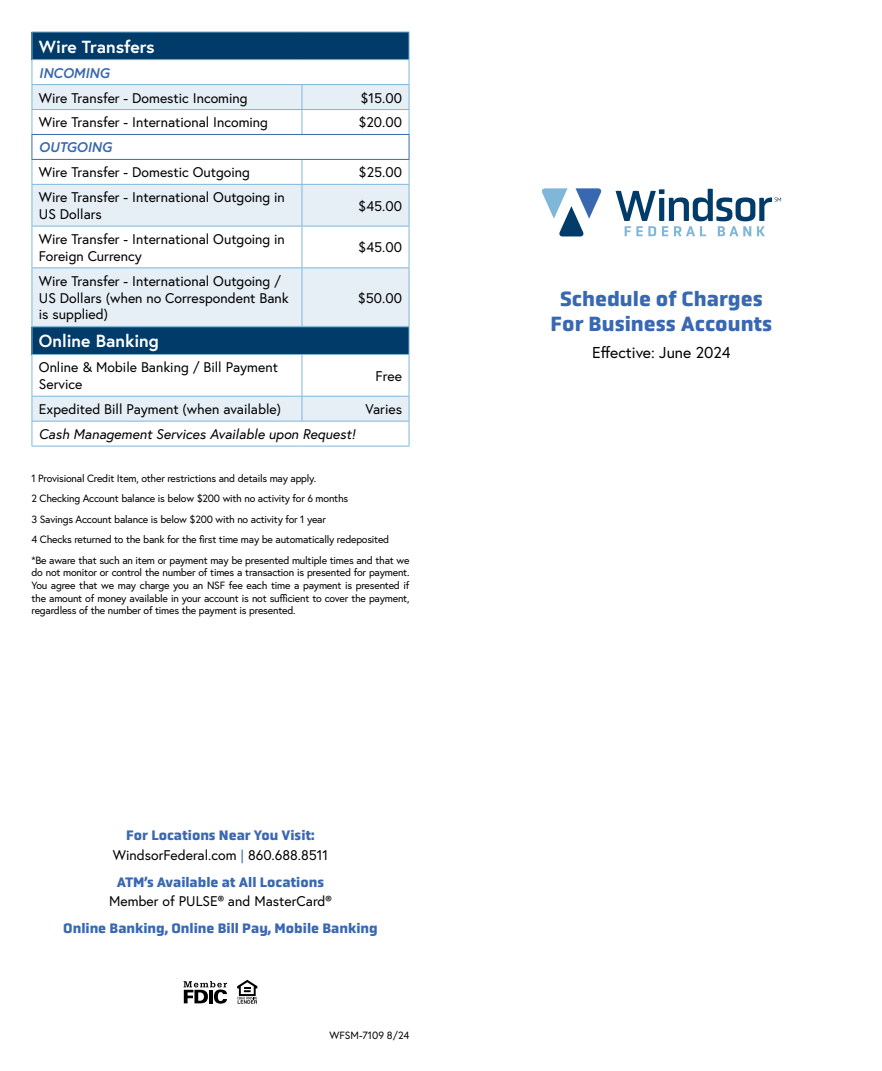
<style>
.page{position:relative;width:882px;height:1071px;background:#fff}
.page>*{position:absolute;margin:0;border:0;box-sizing:border-box;transform-origin:0 0}
.t1{font:700 21px/25.2px "Obvia";color:#3968b2;text-align:center}
.t2{font:700 17.5px "Europa";color:#fff}
.t3{font:15.75px "Europa";color:#000}
.t4{font:14px/16.8px "Europa";color:#000}
.t5{font:700 14px "Obvia";color:#3968b2}
.t6{font:italic 14px "Europa";color:#000}
.t7{font:700 14px "Obvia";color:#3a68b2}
.t8{font:italic 700 14px "Europa";color:#3968b2}
.t9{font:10.5px/20.5px "Europa";letter-spacing:-.02em;color:#000}
.t10{font:10.5px "Europa";color:#000}
.s1{color:#3968b2}
</style>
<div class="page">
<svg style="left:542px;top:188px;width:59px;height:48px"></svg>
<svg style="left:616px;top:189px;width:165px;height:47px"></svg>
<div style="left:32px;top:327px;width:377px;height:27px;background:#003b6a"></div>
<svg style="left:32px;top:327px;width:1px;height:27px"></svg>
<svg style="left:409px;top:327px;width:1px;height:27px"></svg>
<hr style="left:32px;top:354px;width:270px;height:1px;background:#80b6d8">
<hr style="left:32px;top:355px;width:1px;height:41px;background:#80b6d8">
<hr style="left:302px;top:354px;width:108px;height:1px;background:#80b6d8">
<hr style="left:302px;top:355px;width:1px;height:41px;background:#80b6d8">
<hr style="left:409px;top:355px;width:1px;height:41px;background:#80b6d8">
<svg style="left:32px;top:396px;width:378px;height:50px"></svg>
<hr style="left:32px;top:446px;width:270px;height:1px;background:#80b6d8">
<hr style="left:302px;top:446px;width:108px;height:1px;background:#80b6d8">
<svg style="left:237px;top:980px;width:20px;height:24px"></svg>
<svg style="left:184px;top:981px;width:43px;height:23px"></svg>
<div style="left:32px;top:32px;width:377px;height:28px;background:#003b6a"></div>
<svg style="left:33px;top:85px;width:376px;height:241px;fill:#e6eef6"></svg>
<hr style="left:32px;top:84px;width:270px;height:1px;background:#80b6d8">
<hr style="left:302px;top:84px;width:108px;height:1px;background:#80b6d8">
<hr style="left:32px;top:109px;width:270px;height:1px;background:#80b6d8">
<hr style="left:302px;top:109px;width:108px;height:1px;background:#80b6d8">
<svg style="left:302px;top:85px;width:1px;height:49px"></svg>
<svg style="left:302px;top:160px;width:1px;height:24px"></svg>
<hr style="left:32px;top:184px;width:270px;height:1px;background:#80b6d8">
<hr style="left:32px;top:185px;width:1px;height:41px;background:#80b6d8">
<hr style="left:302px;top:184px;width:108px;height:1px;background:#80b6d8">
<hr style="left:302px;top:185px;width:1px;height:41px;background:#80b6d8">
<hr style="left:409px;top:185px;width:1px;height:41px;background:#80b6d8">
<hr style="left:32px;top:226px;width:270px;height:1px;background:#80b6d8">
<hr style="left:32px;top:227px;width:1px;height:40px;background:#80b6d8">
<hr style="left:302px;top:226px;width:108px;height:1px;background:#80b6d8">
<hr style="left:302px;top:227px;width:1px;height:40px;background:#80b6d8">
<hr style="left:409px;top:227px;width:1px;height:40px;background:#80b6d8">
<hr style="left:32px;top:267px;width:270px;height:1px;background:#80b6d8">
<hr style="left:32px;top:268px;width:1px;height:58px;background:#80b6d8">
<hr style="left:302px;top:267px;width:108px;height:1px;background:#80b6d8">
<hr style="left:302px;top:268px;width:1px;height:58px;background:#80b6d8">
<hr style="left:409px;top:268px;width:1px;height:58px;background:#80b6d8">
<hr style="left:32px;top:326px;width:270px;height:1px;background:#80b6d8">
<hr style="left:302px;top:326px;width:108px;height:1px;background:#80b6d8">
<hr style="left:32px;top:32px;width:270px;height:1px;background:#80b6d8">
<hr style="left:302px;top:32px;width:108px;height:1px;background:#80b6d8">
<hr style="left:32px;top:59px;width:270px;height:1px;background:#80b6d8">
<hr style="left:302px;top:59px;width:108px;height:1px;background:#80b6d8">
<hr style="left:32px;top:134px;width:270px;height:1px;background:#3968b2">
<svg style="left:32px;top:32px;width:1px;height:152px"></svg>
<hr style="left:302px;top:134px;width:108px;height:1px;background:#3968b2">
<svg style="left:409px;top:32px;width:1px;height:152px"></svg>
<hr style="left:32px;top:159px;width:270px;height:1px;background:#3968b2">
<hr style="left:302px;top:159px;width:108px;height:1px;background:#3968b2">
<h2 class="t2" style="left:39px;top:35px;width:117px">Wire Transfers</h2>
<h3 class="t8" style="left:39px;top:63px;width:72px">INCOMING</h3>
<h3 class="t4" style="left:39px;top:89px;width:210px">Wire Transfer - Domestic Incoming</h3>
<h3 class="t4" style="left:360px;top:89px;width:43px">$15.00</h3>
<h3 class="t4" style="left:39px;top:114px;width:231px">Wire Transfer - International Incoming</h3>
<h3 class="t4" style="left:358px;top:114px;width:45px">$20.00</h3>
<h3 class="t8" style="left:39px;top:138px;width:74px">OUTGOING</h3>
<h3 class="t4" style="left:39px;top:164px;width:213px">Wire Transfer - Domestic Outgoing</h3>
<h3 class="t4" style="left:359px;top:164px;width:45px">$25.00</h3>
<h3 class="t4" style="left:39px;top:189px;width:248px">Wire Transfer - International Outgoing in<br>US Dollars</h3>
<h3 class="t4" style="left:358px;top:197px;width:45px">$45.00</h3>
<h3 class="t4" style="left:39px;top:230px;width:248px">Wire Transfer - International Outgoing in<br>Foreign Currency</h3>
<h3 class="t4" style="left:358px;top:239px;width:45px">$45.00</h3>
<h3 class="t4" style="left:39px;top:272px;width:251px">Wire Transfer - International Outgoing /<br>US Dollars (when no Correspondent Bank is supplied)</h3>
<h3 class="t4" style="left:358px;top:289px;width:46px">$50.00</h3>
<h2 class="t2" style="left:39px;top:329px;width:121px">Online Banking</h2>
<h3 class="t4" style="left:39px;top:359px;width:241px">Online &amp; Mobile Banking / Bill Payment<br>Service</h3>
<h3 class="t4" style="left:376px;top:367px;width:28px">Free</h3>
<h3 class="t4" style="left:39px;top:401px;width:244px">Expedited Bill Payment (when available)</h3>
<h3 class="t4" style="left:366px;top:401px;width:38px">Varies</h3>
<h3 class="t6" style="left:39px;top:425px;width:318px">Cash Management Services Available upon Request!</h3>
<p class="t9" style="left:32px;top:468px;width:379px">1 Provisional Credit Item, other restrictions and details may apply.<br>2 Checking Account balance is below $200 with no activity for 6 months<br>3 Savings Account balance is below $200 with no activity for 1 year<br>4 Checks returned to the bank for the first time may be automatically redeposited<br>*Be aware that such an item or payment may be presented multiple times and that we</p>
<p class="t9" style="left:32px;top:566px;width:380px;line-height:12.6px;text-align:justify">do not monitor or control the number of times a transaction is presented for payment.<br>You agree that we may charge you an NSF fee each time a payment is presented if the amount of money available in your account is not sufficient to cover the payment, regardless of the number of times the payment is presented.</p>
<h3 class="t7" style="left:126px;top:827px;width:190px">For Locations Near You Visit:</h3>
<h3 class="t4" style="left:113px;top:846px;width:217px">WindsorFederal.com <span class="s1">|</span> 860.688.8511</h3>
<h3 class="t5" style="left:117px;top:873px;width:209px">ATM’s Available at All Locations</h3>
<h3 class="t4" style="left:109px;top:892px;width:224px">Member of PULSE® and MasterCard®</h3>
<h3 class="t5" style="left:63px;top:920px;width:316px">Online Banking, Online Bill Pay, Mobile Banking</h3>
<p class="t10" style="left:329px;top:1029px;width:82px">WFSM-7109 8/24</p>
<h1 class="t1" style="left:551px;top:286px;width:223px">Schedule of Charges<br>For Business Accounts</h1>
<h3 class="t3" style="left:592px;top:343px;width:140px">Effective: June 2024</h3>
</div>
